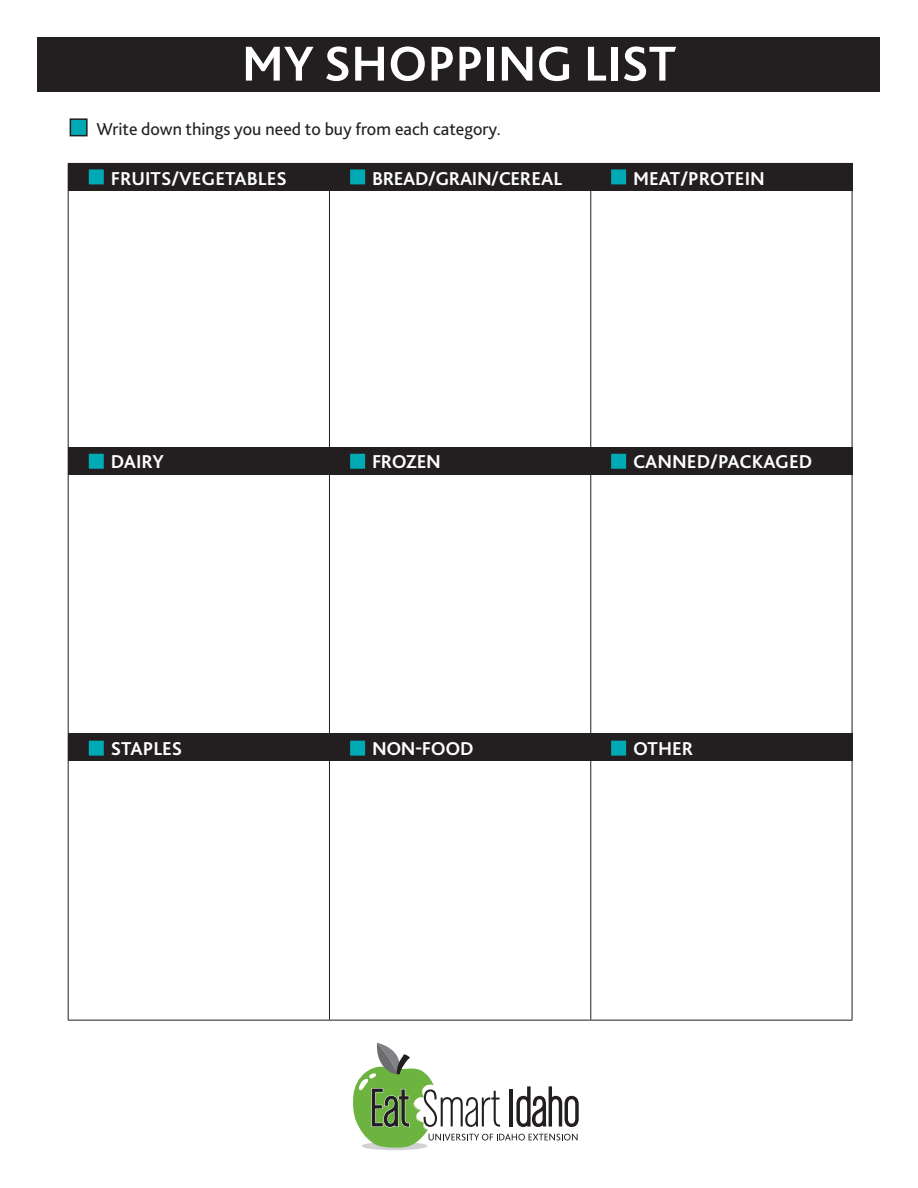
<style>
.page{position:relative;width:918px;height:1188px;background:#fff}
.page>*{position:absolute;margin:0;border:0;box-sizing:border-box;transform-origin:0 0}
.t1{font:700 51.3px "Bliss 2";color:#fff}
.t2{font:700 19.5px "Bliss 2";color:#fff}
.t3{font:700 19.5px "Bliss 2";letter-spacing:-.02em;color:#fff}
.t4{font:18px "Bliss 2";color:#231f20}
</style>
<div class="page">
<div style="left:362px;top:1142px;width:65px;height:8px;background:#d1d2d4;border-radius:50%"></div>
<svg style="left:353px;top:1043px;width:226px;height:105px"></svg>
<div style="left:38px;top:37px;width:842px;height:55px;background:#231f20"></div>
<div style="left:70px;top:119px;width:17px;height:17px;background:#00aab5"></div>
<div style="left:70px;top:118px;width:18px;height:18px;border:2px solid #231f20"></div>
<hr style="left:68px;top:164px;width:1px;height:285px;background:#231f20">
<hr style="left:329px;top:164px;width:1px;height:285px;background:#231f20">
<hr style="left:590px;top:164px;width:1px;height:285px;background:#231f20">
<hr style="left:852px;top:164px;width:1px;height:285px;background:#231f20">
<hr style="left:68px;top:449px;width:1px;height:285px;background:#231f20">
<hr style="left:329px;top:449px;width:1px;height:285px;background:#231f20">
<hr style="left:590px;top:449px;width:1px;height:285px;background:#231f20">
<hr style="left:852px;top:449px;width:1px;height:285px;background:#231f20">
<hr style="left:68px;top:735px;width:1px;height:285px;background:#231f20">
<hr style="left:329px;top:735px;width:1px;height:285px;background:#231f20">
<hr style="left:590px;top:735px;width:1px;height:285px;background:#231f20">
<hr style="left:852px;top:735px;width:1px;height:285px;background:#231f20">
<hr style="left:68px;top:1020px;width:261px;height:1px;background:#231f20">
<hr style="left:329px;top:1020px;width:262px;height:1px;background:#231f20">
<hr style="left:591px;top:1020px;width:261px;height:1px;background:#231f20">
<div style="left:68px;top:163px;width:784px;height:28px;background:#231f20"></div>
<div style="left:68px;top:447px;width:784px;height:28px;background:#231f20"></div>
<div style="left:68px;top:733px;width:784px;height:27px;background:#231f20"></div>
<div style="left:88px;top:169px;width:17px;height:16px;background:#00aab5"></div>
<div style="left:87px;top:168px;width:18px;height:18px;border:2px solid #231f20"></div>
<div style="left:88px;top:453px;width:17px;height:17px;background:#00aab5"></div>
<div style="left:87px;top:452px;width:18px;height:18px;border:2px solid #231f20"></div>
<div style="left:88px;top:740px;width:17px;height:16px;background:#00aab5"></div>
<div style="left:87px;top:739px;width:18px;height:18px;border:2px solid #231f20"></div>
<div style="left:349px;top:169px;width:17px;height:16px;background:#00aab5"></div>
<div style="left:349px;top:168px;width:18px;height:18px;border:2px solid #231f20"></div>
<div style="left:349px;top:453px;width:17px;height:17px;background:#00aab5"></div>
<div style="left:349px;top:452px;width:18px;height:18px;border:2px solid #231f20"></div>
<div style="left:349px;top:740px;width:17px;height:16px;background:#00aab5"></div>
<div style="left:349px;top:739px;width:18px;height:18px;border:2px solid #231f20"></div>
<div style="left:610px;top:169px;width:17px;height:16px;background:#00aab5"></div>
<div style="left:610px;top:168px;width:18px;height:18px;border:2px solid #231f20"></div>
<div style="left:610px;top:453px;width:17px;height:17px;background:#00aab5"></div>
<div style="left:610px;top:452px;width:18px;height:18px;border:2px solid #231f20"></div>
<div style="left:610px;top:740px;width:17px;height:16px;background:#00aab5"></div>
<div style="left:610px;top:739px;width:18px;height:18px;border:2px solid #231f20"></div>
<p class="t1" style="left:242px;top:32px;width:436px">MY SHOPPING LIST</p>
<p class="t4" style="left:97px;top:117px;width:406px">Write down things you need to buy from each category.</p>
<p class="t2" style="left:111px;top:167px;width:178px">FRUITS/VEGETABLES</p>
<p class="t3" style="left:372px;top:167px;width:192px">BREAD/GRAIN/CEREAL</p>
<p class="t2" style="left:633px;top:167px;width:133px">MEAT/PROTEIN</p>
<p class="t2" style="left:111px;top:449px;width:55px">DAIRY</p>
<p class="t2" style="left:372px;top:449px;width:70px">FROZEN</p>
<p class="t2" style="left:633px;top:449px;width:181px">CANNED/PACKAGED</p>
<p class="t2" style="left:111px;top:736px;width:73px">STAPLES</p>
<p class="t2" style="left:372px;top:736px;width:103px">NON-FOOD</p>
<p class="t2" style="left:633px;top:736px;width:62px">OTHER</p>
</div>
